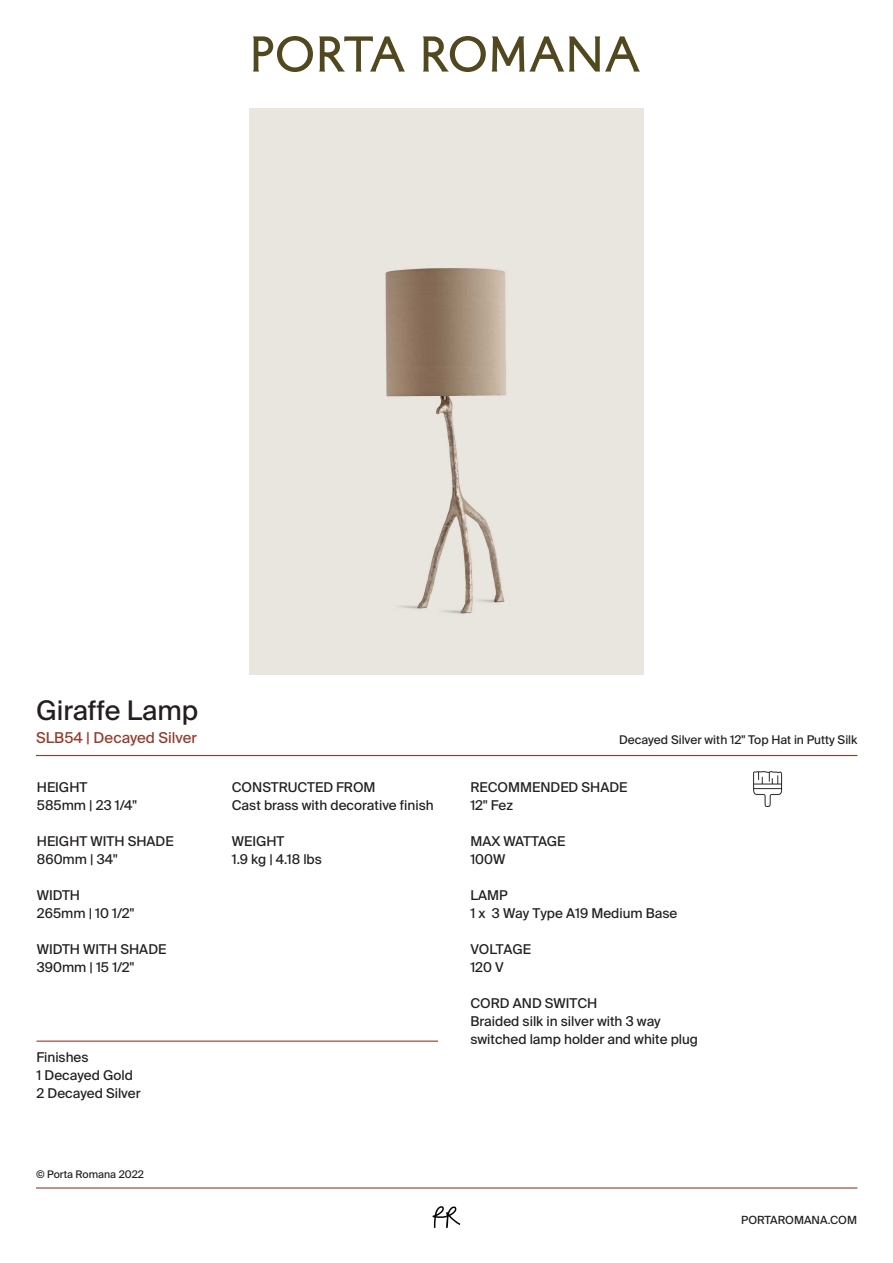
<style>
.page{position:relative;width:893px;height:1263px;background:#fff}
.page>*{position:absolute;margin:0;border:0;box-sizing:border-box;transform-origin:0 0}
.t1{font:27px "Suisse Intl";color:#231f20}
.t2{font:15px "Suisse Intl";color:#943b2a}
.t3{font:13.5px/18px "Suisse Intl";color:#231f20}
.t4{font:12px "Suisse Intl";color:#231f20}
.t5{font:11.25px "Suisse Intl";color:#231f20}
.t6{font:10.5px "Suisse Intl";color:#231f20}
</style>
<div class="page">
<hr style="left:36px;top:755px;width:821px;height:1px;background:#943b2a">
<img style="left:250px;top:108px;width:393px;height:566px">
<svg style="left:253px;top:36px;width:60px;height:36px"></svg>
<svg style="left:319px;top:36px;width:86px;height:36px"></svg>
<svg style="left:423px;top:36px;width:63px;height:36px"></svg>
<svg style="left:492px;top:36px;width:148px;height:36px"></svg>
<hr style="left:36px;top:1040px;width:402px;height:2px;background:#943b2a">
<svg style="left:433px;top:1206px;width:27px;height:22px"></svg>
<hr style="left:36px;top:1187px;width:821px;height:1px;background:#943b2a">
<img style="left:753px;top:772px;width:30px;height:35px">
<h1 class="t1" style="left:36px;top:695px;width:164px">Giraffe Lamp</h1>
<p class="t2" style="left:36px;top:729px;width:162px">SLB54 | Decayed Silver</p>
<p class="t4" style="left:619px;top:733px;width:240px">Decayed Silver with 12" Top Hat in Putty Silk</p>
<p class="t3" style="left:37px;top:778px;width:102px">HEIGHT<br>585mm | 23 1/4"</p>
<p class="t3" style="left:37px;top:832px;width:138px">HEIGHT WITH SHADE<br>860mm | 34"</p>
<p class="t3" style="left:37px;top:886px;width:99px">WIDTH<br>265mm | 10 1/2"</p>
<p class="t3" style="left:37px;top:940px;width:131px">WIDTH WITH SHADE<br>390mm | 15 1/2"</p>
<p class="t3" style="left:36px;top:1048px;width:106px">Finishes<br>1 Decayed Gold<br>2 Decayed Silver</p>
<p class="t6" style="left:36px;top:1168px;width:109px">© Porta Romana 2022</p>
<p class="t3" style="left:232px;top:778px;width:203px">CONSTRUCTED FROM<br>Cast brass with decorative finish</p>
<p class="t3" style="left:232px;top:832px;width:92px">WEIGHT<br>1.9 kg | 4.18 lbs</p>
<p class="t3" style="left:470px;top:778px;width:159px">RECOMMENDED SHADE<br>12" Fez</p>
<p class="t3" style="left:470px;top:832px;width:97px">MAX WATTAGE<br>100W</p>
<p class="t3" style="left:470px;top:886px;width:209px">LAMP<br>1 x 3 Way Type A19 Medium Base</p>
<p class="t3" style="left:470px;top:940px;width:62px">VOLTAGE<br>120 V</p>
<p class="t3" style="left:470px;top:994px;width:229px">CORD AND SWITCH<br>Braided silk in silver with 3 way switched lamp holder and white plug</p>
<p class="t5" style="left:741px;top:1213px;width:117px">PORTAROMANA.COM</p>
</div>
